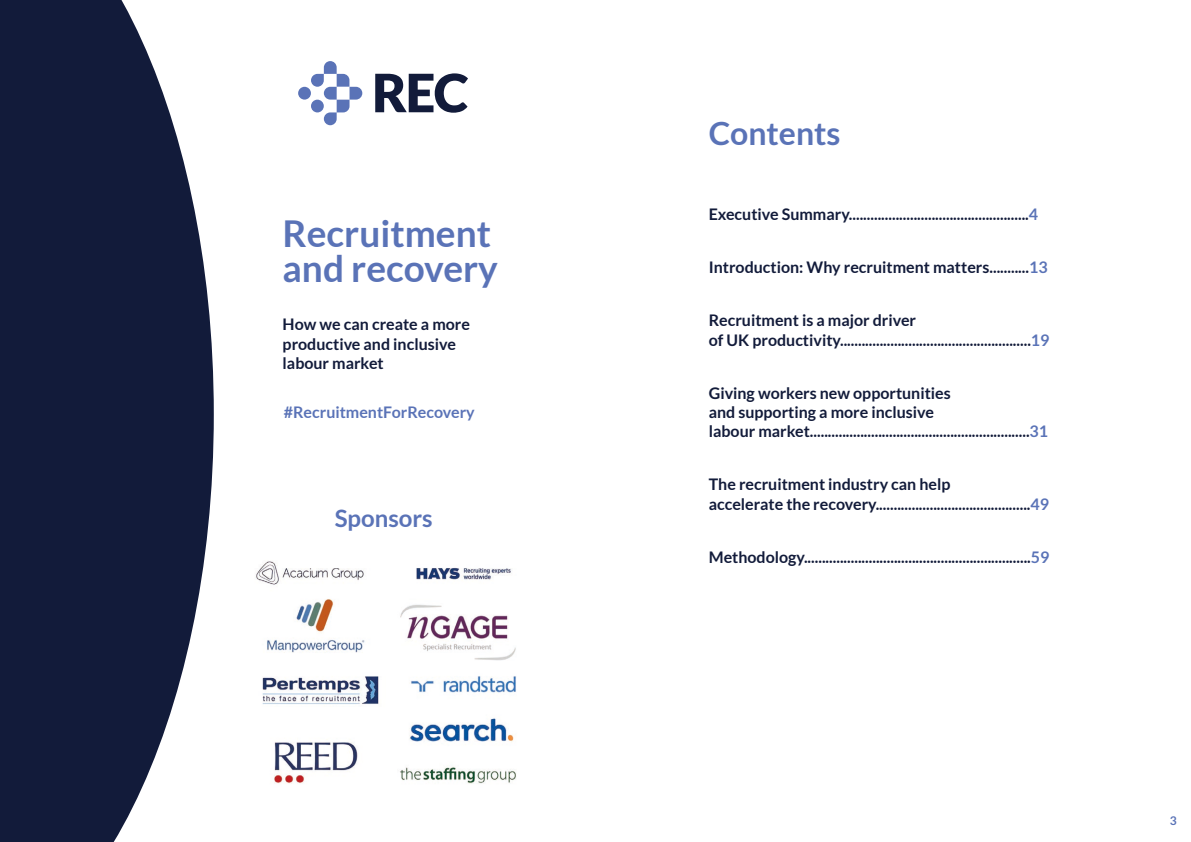
<style>
.page{position:relative;width:1191px;height:842px;background:#fff}
.page>*{position:absolute;margin:0;border:0;box-sizing:border-box;transform-origin:0 0}
.t1{font:700 37px "Lato";color:#5a73b7}
.t2{font:700 32px "Lato";color:#5a73b7}
.t3{font:700 24px "Lato";color:#5a73b7}
.t4{font:700 16px/19.2px "Lato";color:#121b3a}
.t5{font:700 16px "Lato";color:#5a73b7}
.t6{font:700 12px "Lato";color:#5a73b7}
.s1{color:#5a73b7}
</style>
<div class="page">
<svg style="left:375px;top:73px;width:93px;height:40px"></svg>
<div style="left:298px;top:87px;width:13px;height:13px;background:#5a73b7;border-radius:50%"></div>
<svg style="left:311px;top:61px;width:51px;height:64px"></svg>
<svg style="left:0;top:0;width:214px;height:842px;background:#323a55"></svg>
<img style="left:256px;top:561px;width:260px;height:223px">
<h1 class="t1" style="left:283px;top:213px;width:210px">Recruitment</h1>
<h1 class="t1" style="left:283px;top:248px;width:217px">and recovery</h1>
<h1 class="t4" style="left:283px;top:315px;width:189px">How we can create a more productive and inclusive labour market</h1>
<h3 class="t5" style="left:284px;top:403px;width:192px">#RecruitmentForRecovery</h3>
<h1 class="t3" style="left:335px;top:504px;width:100px">Sponsors</h1>
<h1 class="t2" style="left:709px;top:115px;width:133px">Contents</h1>
<p class="t4" style="left:709px;top:204px;width:331px">Executive Summary..................................................<span class="s1">4</span></p>
<p class="t4" style="left:709px;top:257px;width:340px">Introduction: Why recruitment matters...........<span class="s1">13</span></p>
<p class="t4" style="left:709px;top:311px;width:342px">Recruitment is a major driver<br>of UK productivity.....................................................<span class="s1">19</span></p>
<p class="t4" style="left:709px;top:383px;width:341px">Giving workers new opportunities<br>and supporting a more inclusive<br>labour market.............................................................<span class="s1">31</span></p>
<p class="t4" style="left:709px;top:475px;width:342px">The recruitment industry can help<br>accelerate the recovery...........................................<span class="s1">49</span></p>
<p class="t4" style="left:709px;top:547px;width:342px">Methodology...............................................................<span class="s1">59</span></p>
<p class="t6" style="left:1169px;top:814px;width:8px">3</p>
</div>
